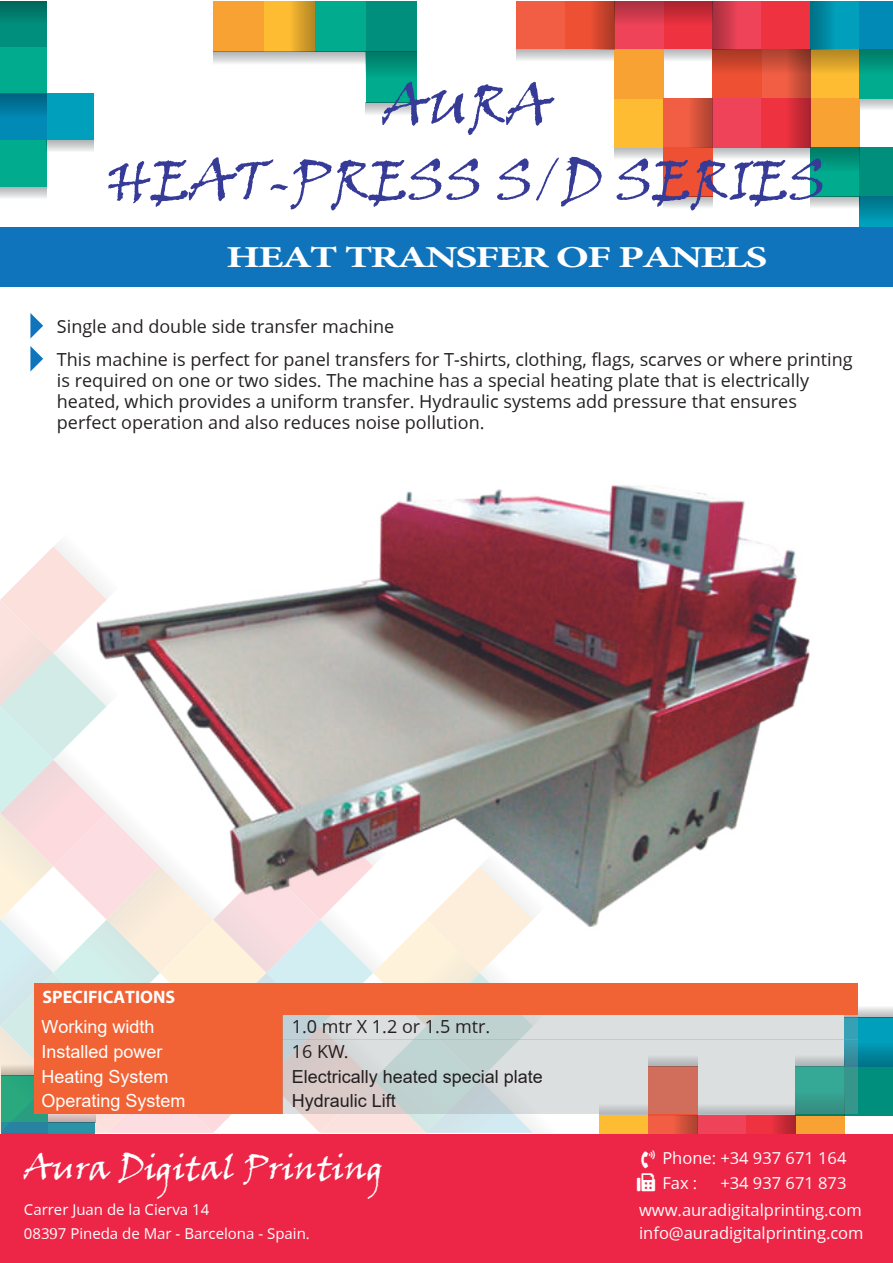
<style>
.page{position:relative;width:893px;height:1263px;background:#fff}
.page>*{position:absolute;margin:0;border:0;box-sizing:border-box;transform-origin:0 0}
.t1{font:55.5px/75.4px "Viner Hand ITC";color:#363b97;text-align:center}
.t2{font:34.2px "Viner Hand ITC";color:#fff}
.t3{font:700 30.45px "Minion Pro";letter-spacing:-.05em;color:#fff;scale:1.43 1}
.t4{font:18px/21px "Open Sans";color:#231f20}
.t5{font:18px "Arial";color:#fff}
.t6{font:18px "Arial";color:#231f20}
.t7{font:700 18px "Myriad Pro";color:#fff}
.t8{font:16.5px/25px "Open Sans";color:#fff}
.t9{font:15px/24px "Open Sans";color:#fff}
</style>
<div class="page">
<svg style="left:614px;top:147px;width:197px;height:12px;background:#d5cbc9"></svg>
<svg style="left:860px;top:98px;width:33px;height:11px"></svg>
<svg style="left:516px;top:49px;width:196px;height:12px;background:#d1d2d3"></svg>
<div style="left:663px;top:2px;width:49px;height:47px;background:#ee3240"></div>
<div style="left:614px;top:2px;width:49px;height:47px;background:#ee4358"></div>
<div style="left:811px;top:49px;width:49px;height:49px;background:#fdbc32"></div>
<div style="left:811px;top:98px;width:49px;height:49px;background:#f9a234"></div>
<div style="left:614px;top:98px;width:49px;height:49px;background:#fdbc32"></div>
<div style="left:614px;top:49px;width:49px;height:49px;background:#f9a234"></div>
<div style="left:516px;top:2px;width:49px;height:47px;background:#f15e44"></div>
<div style="left:565px;top:2px;width:49px;height:47px;background:#ee5033"></div>
<div style="left:762px;top:49px;width:49px;height:49px;background:#f15e44"></div>
<div style="left:712px;top:49px;width:50px;height:49px;background:#ee5033"></div>
<div style="left:663px;top:98px;width:49px;height:49px;background:#f15e44"></div>
<div style="left:663px;top:147px;width:49px;height:49px;background:#ee5033"></div>
<div style="left:712px;top:98px;width:50px;height:49px;background:#ee4358"></div>
<div style="left:762px;top:98px;width:49px;height:49px;background:#ee3240"></div>
<div style="left:712px;top:2px;width:50px;height:47px;background:#ee4358"></div>
<div style="left:762px;top:2px;width:49px;height:47px;background:#ee3240"></div>
<div style="left:811px;top:2px;width:49px;height:47px;background:#009fbb"></div>
<div style="left:860px;top:2px;width:33px;height:47px;background:#008ab5"></div>
<div style="left:811px;top:147px;width:49px;height:49px;background:#00ab8e"></div>
<div style="left:860px;top:147px;width:33px;height:49px;background:#008f7c"></div>
<div style="left:860px;top:49px;width:33px;height:49px;background:#00ab8e"></div>
<div style="left:860px;top:196px;width:33px;height:49px;background:#009fbb"></div>
<svg style="left:860px;top:196px;width:33px;height:21px"></svg>
<svg style="left:663px;top:196px;width:49px;height:11px"></svg>
<svg style="left:811px;top:196px;width:49px;height:12px"></svg>
<div style="left:811px;top:2px;width:24px;height:47px;background:linear-gradient(to right,#007085,#0099b4)"></div>
<svg style="left:712px;top:2px;width:23px;height:47px"></svg>
<svg style="left:712px;top:49px;width:181px;height:25px"></svg>
<svg style="left:811px;top:147px;width:49px;height:25px"></svg>
<svg style="left:786px;top:49px;width:25px;height:98px"></svg>
<div style="left:688px;top:98px;width:24px;height:49px;background:linear-gradient(to right,#ed5c43,#ad4432)"></div>
<svg style="left:614px;top:2px;width:98px;height:23px"></svg>
<div style="left:590px;top:2px;width:24px;height:47px;background:linear-gradient(to right,#ea4f32,#ab3a26)"></div>
<div style="left:264px;top:2px;width:51px;height:50px;background:#fdbc32"></div>
<div style="left:213px;top:2px;width:51px;height:50px;background:#f9a234"></div>
<div style="left:315px;top:2px;width:51px;height:50px;background:#00ab8e"></div>
<div style="left:366px;top:2px;width:51px;height:50px;background:#008f7c"></div>
<div style="left:366px;top:52px;width:51px;height:51px;background:#00ab8e"></div>
<svg style="left:213px;top:52px;width:153px;height:12px;background:#d1d3d4"></svg>
<svg style="left:366px;top:103px;width:51px;height:11px"></svg>
<svg style="left:366px;top:52px;width:51px;height:22px"></svg>
<svg style="left:290px;top:2px;width:25px;height:50px"></svg>
<div style="left:47px;top:94px;width:47px;height:46px;background:#009fbb"></div>
<div style="left:0;top:94px;width:47px;height:46px;background:#008ab5"></div>
<div style="left:0;top:47px;width:47px;height:47px;background:#00ab8e"></div>
<div style="left:0;top:2px;width:47px;height:45px;background:#008f7c"></div>
<div style="left:0;top:140px;width:47px;height:47px;background:#00ab8e"></div>
<svg style="left:47px;top:140px;width:47px;height:11px"></svg>
<svg style="left:0;top:187px;width:47px;height:11px"></svg>
<svg style="left:0;top:94px;width:47px;height:20px"></svg>
<svg style="left:0;top:2px;width:47px;height:17px"></svg>
<div style="left:599px;top:1103px;width:197px;height:12px;background:#babdbf"></div>
<div style="left:796px;top:1115px;width:49px;height:49px;background:#f9a234"></div>
<div style="left:599px;top:1115px;width:49px;height:49px;background:#fdbc32"></div>
<div style="left:648px;top:1115px;width:50px;height:49px;background:#f15e44"></div>
<div style="left:648px;top:1066px;width:50px;height:49px;background:#ee5033"></div>
<div style="left:698px;top:1115px;width:49px;height:49px;background:#ee4358"></div>
<div style="left:747px;top:1115px;width:49px;height:49px;background:#ee3240"></div>
<div style="left:845px;top:1066px;width:48px;height:49px;background:#008f7c"></div>
<div style="left:845px;top:1017px;width:48px;height:49px;background:#009fbb"></div>
<div style="left:845px;top:1042px;width:48px;height:24px;background:linear-gradient(to bottom,#009cb8,#00738a)"></div>
<svg style="left:858px;top:1007px;width:35px;height:10px"></svg>
<div style="left:796px;top:1091px;width:49px;height:24px;background:#007c68"></div>
<svg style="left:774px;top:1115px;width:22px;height:19px"></svg>
<svg style="left:673px;top:1115px;width:25px;height:19px"></svg>
<div style="left:48px;top:1122px;width:47px;height:47px;background:#009fbb"></div>
<div style="left:2px;top:1122px;width:46px;height:47px;background:#008ab5"></div>
<svg style="left:0;top:554px;width:539px;height:579px;background:#dce2dd"></svg>
<div style="left:0;top:228px;width:893px;height:59px;background:#1074bc"></div>
<div style="left:0;top:1134px;width:893px;height:129px;background:#ed2647"></div>
<img style="left:46px;top:485px;width:764px;height:498px">
<div style="left:35px;top:1015px;width:248px;height:24px;background:#f16334"></div>
<svg style="left:282px;top:1015px;width:576px;height:24px;background:#d1d9da"></svg>
<div style="left:35px;top:1039px;width:248px;height:25px;background:#f16334"></div>
<svg style="left:282px;top:1039px;width:576px;height:25px;background:#cfd6d6"></svg>
<div style="left:35px;top:1064px;width:248px;height:25px;background:#f16334"></div>
<svg style="left:282px;top:1064px;width:576px;height:25px;background:#c3c8c5"></svg>
<div style="left:35px;top:1089px;width:248px;height:25px;background:#f16334"></div>
<svg style="left:282px;top:1089px;width:576px;height:25px;background:#c0c3c0"></svg>
<div style="left:35px;top:983px;width:823px;height:32px;background:#f16334"></div>
<svg style="left:30px;top:313px;width:13px;height:25px"></svg>
<svg style="left:30px;top:346px;width:13px;height:25px"></svg>
<h1 class="t1" style="left:107px;top:66px;width:721px">AURA<br>HEAT-PRESS S/D SERIES</h1>
<h3 class="t3" style="left:226px;top:235px;width:380px">HEAT TRANSFER OF PANELS</h3>
<p class="t4" style="left:57px;top:310px;width:797px;line-height:33px">Single and double side transfer machine<br>This machine is perfect for panel transfers for T-shirts, clothing, flags, scarves or where printing</p>
<p class="t4" style="left:57px;top:370px;width:754px">is required on one or two sides. The machine has a special heating plate that is electrically heated, which provides a uniform transfer. Hydraulic systems add pressure that ensures perfect operation and also reduces noise pollution.</p>
<p class="t7" style="left:43px;top:985px;width:134px">SPECIFICATIONS</p>
<p class="t5" style="left:42px;top:1014px;width:115px">Working width</p>
<p class="t4" style="left:292px;top:1016px;width:200px">1.0 mtr X 1.2 or 1.5 mtr.</p>
<p class="t5" style="left:42px;top:1039px;width:123px">Installed power</p>
<p class="t4" style="left:292px;top:1041px;width:58px">16 KW.</p>
<p class="t5" style="left:42px;top:1064px;width:129px">Heating System</p>
<p class="t6" style="left:292px;top:1064px;width:253px">Electrically heated special plate</p>
<p class="t5" style="left:42px;top:1088px;width:146px">Operating System</p>
<p class="t6" style="left:292px;top:1088px;width:106px">Hydraulic Lift</p>
<h2 class="t2" style="left:25px;top:1146px;width:360px">Aura Digital Printing</h2>
<p class="t9" style="left:24px;top:1197px;width:288px">Carrer Juan de la Cierva 14<br>083 7 Pineda de Mar - Barcelona - Spain.</p>
<p class="t8" style="left:662px;top:1145px;width:186px">Phone: +34 937 671 164<br>Fax :</p>
<p class="t8" style="left:720px;top:1170px;width:128px">+34 937 671 873</p>
<p class="t8" style="left:639px;top:1221px;width:226px">info@auradigitalprinting.com</p>
<p class="t8" style="left:639px;top:1197px;width:224px">www.auradigitalprinting.com</p>
</div>
